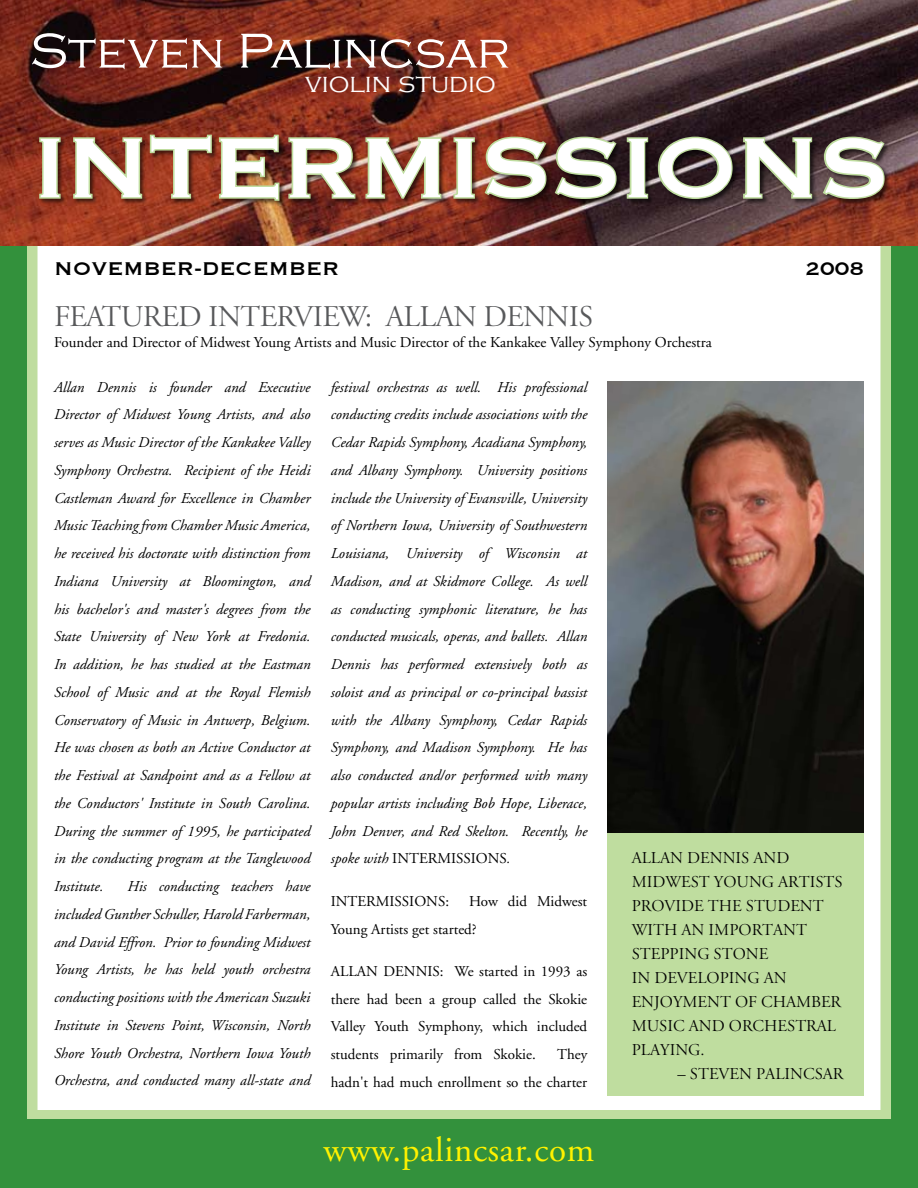
<style>
.page{position:relative;width:918px;height:1188px;background:#33913c}
.page>*{position:absolute;margin:0;border:0;box-sizing:border-box;transform-origin:0 0}
.t1{font:111px "Copperplate";letter-spacing:-.035em;color:#fff}
.t2{font:300 50.7px "Copperplate Gothic";color:#fff}
.t3{font:34.95px "Adobe Garamond";letter-spacing:.02em;color:#fff200}
.t4{font:30px "Adobe Garamond Titling";letter-spacing:-.02em;color:#58595b}
.t5{font:300 27.6px "Copperplate Gothic";color:#fff}
.t6{font:24px "Copperplate";color:#000}
.t7{font:16.5px/24px "Adobe Garamond Titling";color:#000}
.t8{font:italic 15px/27.8px "Adobe Garamond";color:#000;text-align:justify}
.t9{font:15px/27.8px "Adobe Garamond";color:#000}
.s1{font-style:normal}
</style>
<div class="page">
<div style="left:27px;top:27px;width:864px;height:1134px;background:#fff;border:10px solid #bfdd9f"></div>
<img style="left:0;top:0;width:918px;height:245px">
<div style="left:27px;top:1110px;width:864px;height:78px;background:#bfdd9f"></div>
<div style="left:0;top:1119px;width:918px;height:69px;background:#33913c"></div>
<div style="left:39px;top:134px;width:852px;height:73px;background:#000;opacity:.6"></div>
<svg style="left:38px;top:136px;width:24px;height:64px;background:#795a3e"></svg>
<svg style="left:72px;top:133px;width:209px;height:69px;background:#815237"></svg>
<svg style="left:287px;top:136px;width:70px;height:64px;background:#76553e"></svg>
<img style="left:364px;top:136px;width:79px;height:64px">
<svg style="left:452px;top:136px;width:24px;height:64px;background:#826347"></svg>
<img style="left:483px;top:135px;width:136px;height:66px">
<svg style="left:625px;top:136px;width:25px;height:64px;background:#505241"></svg>
<svg style="left:656px;top:135px;width:78px;height:66px;background:#47433a"></svg>
<svg style="left:742px;top:136px;width:72px;height:64px;background:#535143"></svg>
<svg style="left:821px;top:135px;width:66px;height:66px;background:#625b4b"></svg>
<div style="left:608px;top:760px;width:256px;height:336px;background:#bfdd9f"></div>
<img style="left:608px;top:381px;width:256px;height:451px">
<h2 class="t2" style="left:30px;top:23px;width:481px">Steven Palincsar</h2>
<h3 class="t5" style="left:305px;top:68px;width:192px">violin studio</h3>
<h1 class="t1" style="left:32px;top:96px;width:861px">Intermissions</h1>
<h3 class="t6" style="left:54px;top:253px;width:287px">november-december</h3>
<h3 class="t4" style="left:54px;top:300px;width:449px">FEATURED INTERVIEW: ALLAN DENNI</h3>
<h3 class="t4" style="left:579px;top:300px;width:16px">S</h3>
<p class="t9" style="left:54px;top:329px;width:659px">Founder and Director of Midwest Young Artists and Music Director of the Kankakee Valley Symphony Orchestra</p>
<h3 class="t6" style="left:805px;top:253px;width:60px">2008</h3>
<p class="t8" style="left:54px;top:374px;width:258px">Allan Dennis is founder and Executive Director of Midwest Young Artists, and also serves as Music Director of the Kankakee Valley Symphony Orchestra. Recipient of the Heidi Castleman Award for Excellence in Chamber Music Teaching from Chamber Music America, he received his doctorate with distinction from Indiana University at Bloomington, and his bachelor's and master's degrees from the State University of New York at Fredonia.<br>In addition, he has studied at the Eastman School of Music and at the Royal Flemish Conservatory of Music in Antwerp, Belgium.<br>He was chosen as both an Active Conductor at the Festival at Sandpoint and as a Fellow at the Conductors' Institute in South Carolina.<br>During the summer of 1995, he participated in the conducting program at the Tanglewood Institute.</p>
<p class="t8" style="left:54px;top:873px;width:258px;text-indent:73px">His conducting teachers have included Gunther Schuller, Harold Farberman, and David Effron. Prior to founding Midwest Young Artists, he has held youth orchestra conducting positions with the American Suzuki Institute in Stevens Point, Wisconsin, North Shore Youth Orchestra, Northern Iowa Youth Orchestra, and conducted many all-state and</p>
<p class="t8" style="left:331px;top:374px;width:258px">festival orchestras as well. His professional conducting credits include associations with the Cedar Rapids Symphony, Acadiana Symphony, and Albany Symphony. University positions include the University of Evansville, University of Northern Iowa, University of Southwestern Louisiana, University of Wisconsin at Madison, and at Skidmore College. As well as conducting symphonic literature, he has conducted musicals, operas, and ballets. Allan Dennis has performed extensively both as soloist and as principal or co-principal bassist with the Albany Symphony, Cedar Rapids Symphony, and Madison Symphony. He has also conducted and/or performed with many popular artists including Bob Hope, Liberace, John Denver, and Red Skelton. Recently, he spoke with <span class="s1">INTERMISSIONS</span>.</p>
<p class="t9" style="left:331px;top:888px;width:120px">INTERMISSIONS:</p>
<p class="t9" style="left:331px;top:888px;width:258px;text-indent:138px">How did Midwest<br>Young Artists get started?</p>
<p class="t9" style="left:331px;top:958px;width:258px;text-align:justify">ALLAN DENNIS: We started in 1993 as there had been a group called the Skokie Valley Youth Symphony, which included students primarily from Skokie.</p>
<p class="t9" style="left:331px;top:1041px;width:258px;text-align:right">They<br>hadn't had much enrollment so the charter</p>
<h3 class="t3" style="left:324px;top:1131px;width:272px">www.palincsar.com</h3>
<p class="t7" style="left:632px;top:845px;width:212px">ALLAN DENNIS AND<br>MIDWEST YOUNG ARTISTS<br>PROVIDE THE STUDENT<br>WITH AN IMPORTANT<br>STEPPING STONE<br>IN DEVELOPING AN<br>ENJOYMENT OF CHAMBER<br>MUSIC AND ORCHESTRAL<br>PLAYING.</p>
<p class="t7" style="left:678px;top:1062px;width:167px">– STEVEN PALINCSAR</p>
</div>
